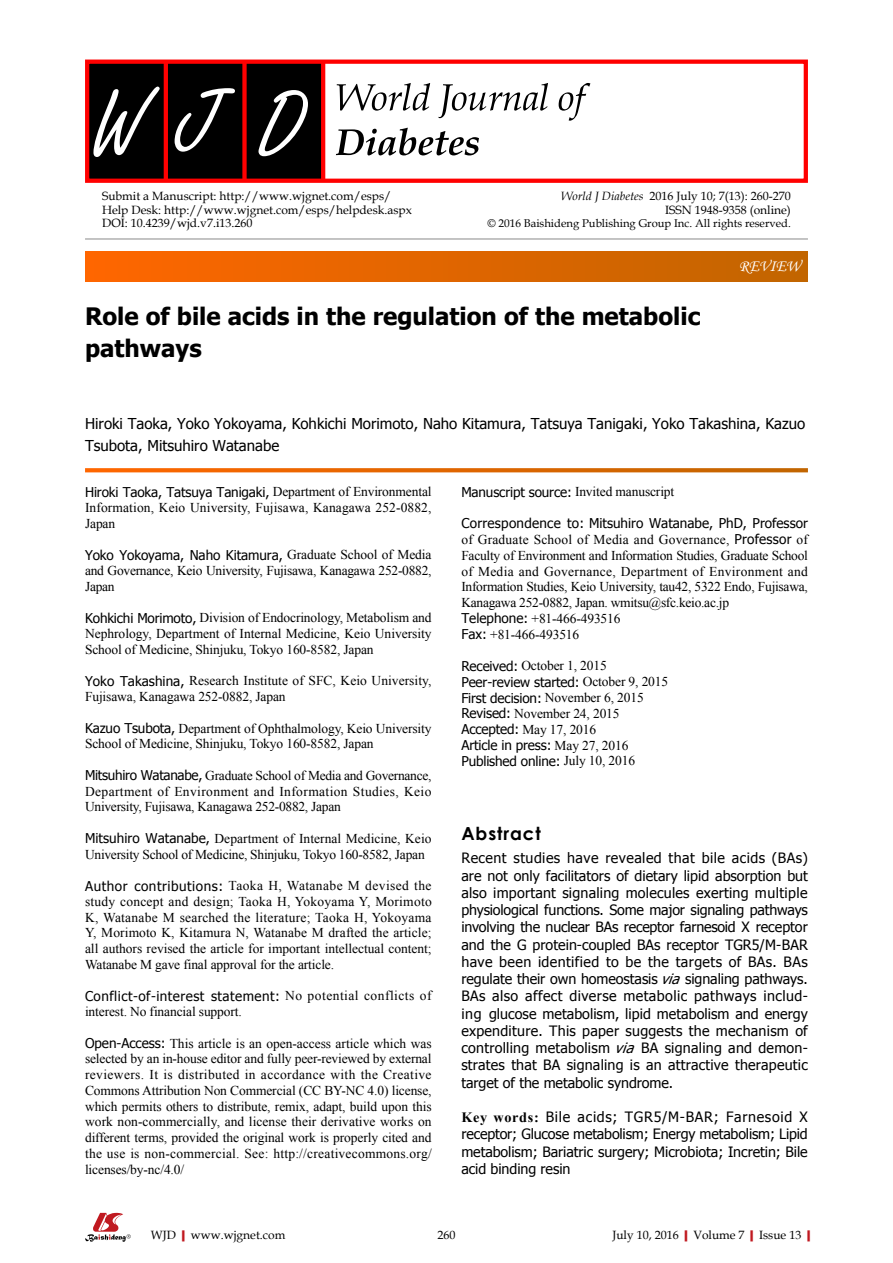
<style>
.page{position:relative;width:893px;height:1263px;background:#fff}
.page>*{position:absolute;margin:0;border:0;box-sizing:border-box;transform-origin:0 0}
.t1{font:700 24px/31.5px "Tahoma";color:#000}
.t2{font:700 18px "Century Gothic";letter-spacing:.05em;color:#000}
.t3{font:16.5px "Monotype Corsiva";color:#fff}
.t4{font:15px/22.5px "Tahoma";color:#000}
.t5{font:14.25px/17.2px "Tahoma";letter-spacing:-.005em;color:#000;text-align:justify}
.t6{font:13.5px/15.8px "Times New Roman";letter-spacing:-.01em;color:#000;text-align:justify}
.t7{font:13.5px/15.9px "Tahoma";letter-spacing:-.01em;color:#000}
.t8{font:12px/13.5px "Book Antiqua";color:#000}
.t9{font:11.25px "Book Antiqua";color:#000}
.s1{font-style:italic}
.s2{font-family:"Tahoma"}
.s3{font-family:"Times New Roman"}
.s4{font-family:"Times New Roman";font-weight:700}
.s5{font-weight:700;color:#c01920}
</style>
<div class="page">
<div style="left:85px;top:252px;width:723px;height:29px;background:linear-gradient(to right,#f60,#c16500)"></div>
<hr style="left:85px;top:239px;width:723px;height:1px;background:#898989">
<svg style="left:85px;top:468px;width:723px;height:4px;background:#e16b0a"></svg>
<svg style="left:85px;top:1213px;width:46px;height:29px"></svg>
<div style="left:87px;top:61px;width:236px;height:121px;background:#000"></div>
<hr style="left:164px;top:61px;width:4px;height:121px;background:#f00">
<div style="left:242px;top:61px;width:5px;height:121px;background:#f00"></div>
<hr style="left:321px;top:61px;width:4px;height:121px;background:#f00">
<div style="left:85px;top:60px;width:723px;height:123px;border:4px solid #f00"></div>
<svg style="left:258px;top:90px;width:50px;height:66px"></svg>
<svg style="left:175px;top:88px;width:60px;height:64px"></svg>
<svg style="left:93px;top:87px;width:67px;height:70px"></svg>
<svg style="left:337px;top:83px;width:253px;height:38px"></svg>
<svg style="left:336px;top:128px;width:143px;height:27px"></svg>
<p class="t8" style="left:102px;top:189px;width:311px">Submit a Manuscript: http://www.wjgnet.com/esps/<br>Help Desk: http://www.wjgnet.com/esps/helpdesk.aspx<br>DOI: 10.4239/wjd.v7.i13.260</p>
<p class="t8" style="left:561px;top:189px;width:231px;text-align:right"><span class="s1">World J Diabetes</span> 2016 July 10; 7(13): 260-270<br>ISSN 1948-9358 (online)</p>
<p class="t9" style="left:487px;top:215px;width:305px">© 2016 Baishideng Publishing Group Inc. All rights reserved.</p>
<p class="t1" style="left:85px;top:299px;width:617px">Role of bile acids in the regulation of the metabolic pathways</p>
<p class="t3" style="left:739px;top:256px;width:63px">REVIEW</p>
<p class="t4" style="left:85px;top:411px;width:722px">Hiroki Taoka, Yoko Yokoyama, Kohkichi Morimoto, Naho Kitamura, Tatsuya Tanigaki, Yoko Takashina, Kazuo<br>Tsubota, Mitsuhiro Watanabe</p>
<p class="t6" style="left:85px;top:484px;width:348px"><span class="s2">Hiroki Taoka, Tatsuya Tanigaki,</span> Department of Environmental Information, Keio University, Fujisawa, Kanagawa 252-0882, Japan</p>
<p class="t6" style="left:85px;top:547px;width:348px"><span class="s2">Yoko Yokoyama, Naho Kitamura,</span> Graduate School of Media and Governance, Keio University, Fujisawa, Kanagawa 252-0882, Japan</p>
<p class="t6" style="left:85px;top:610px;width:348px"><span class="s2">Kohkichi Morimoto,</span> Division of Endocrinology, Metabolism and Nephrology, Department of Internal Medicine, Keio University School of Medicine, Shinjuku, Tokyo 160-8582, Japan</p>
<p class="t6" style="left:85px;top:673px;width:348px"><span class="s2">Yoko Takashina,</span> Research Institute of SFC, Keio University,<br>Fujisawa, Kanagawa 252-0882, Japan</p>
<p class="t6" style="left:85px;top:720px;width:348px"><span class="s2">Kazuo Tsubota,</span> Department of Ophthalmology, Keio University<br>School of Medicine, Shinjuku, Tokyo 160-8582, Japan</p>
<p class="t6" style="left:85px;top:767px;width:348px"><span class="s2">Mitsuhiro Watanabe,</span> Graduate School of Media and Governance, Department of Environment and Information Studies, Keio University, Fujisawa, Kanagawa 252-0882, Japan</p>
<p class="t6" style="left:85px;top:830px;width:348px"><span class="s2">Mitsuhiro Watanabe,</span> Department of Internal Medicine, Keio<br>University School of Medicine, Shinjuku, Tokyo 160-8582, Japan</p>
<p class="t6" style="left:85px;top:877px;width:348px"><span class="s2">Author contributions:</span> Taoka H, Watanabe M devised the study concept and design; Taoka H, Yokoyama Y, Morimoto K, Watanabe M searched the literature; Taoka H, Yokoyama Y, Morimoto K, Kitamura N, Watanabe M drafted the article; all authors revised the article for important intellectual content; Watanabe M gave final approval for the article.</p>
<p class="t6" style="left:85px;top:988px;width:348px;line-height:15.3px"><span class="s2">Conflict-of-interest statement:</span> No potential conflicts of interest. No financial support.</p>
<p class="t6" style="left:85px;top:1035px;width:348px"><span class="s2">Open-Access:</span> This article is an open-access article which was selected by an in-house editor and fully peer-reviewed by external reviewers. It is distributed in accordance with the Creative Commons Attribution Non Commercial (CC BY-NC 4.0) license, which permits others to distribute, remix, adapt, build upon this work non-commercially, and license their derivative works on different terms, provided the original work is properly cited and the use is non-commercial. See: http://creativecommons.org/ licenses/by-nc/4.0/</p>
<p class="t7" style="left:461px;top:483px;width:214px">Manuscript source: <span class="s3">Invited manuscript</span></p>
<p class="t6" style="left:461px;top:516px;width:348px;text-align:left"><span class="s2">Correspondence to: Mitsuhiro Watanabe, PhD, Professor </span>of Graduate School of Media and Governance, <span class="s2">Professor</span> of Faculty of Environment and Information Studies, Graduate School of Media and Governance, Department of Environment and Information Studies, Keio University, tau42, 5322 Endo, Fujisawa, Kanagawa 252-0882, Japan. wmitsu@sfc.keio.ac.jp<br><span class="s2">Telephone:</span> +81-466-493516<br><span class="s2">Fax:</span> +81-466-493516</p>
<p class="t7" style="left:461px;top:657px;width:208px">Received: <span class="s3">October 1, 2015<br></span>Peer-review started: <span class="s3">October 9, 2015<br></span>First decision: <span class="s3">November 6, 2015<br></span>Revised: <span class="s3">November 24, 2015<br></span>Accepted: <span class="s3">May 17, 2016<br></span>Article in press: <span class="s3">May 27, 2016<br></span>Published online: <span class="s3">July 10, 2016</span></p>
<p class="t2" style="left:461px;top:819px;width:81px">Abstract</p>
<p class="t5" style="left:461px;top:849px;width:348px">Recent studies have revealed that bile acids (BAs) are not only facilitators of dietary lipid absorption but also important signaling molecules exerting multiple physiological functions. Some major signaling pathways involving the nuclear BAs receptor farnesoid X receptor and the G protein-coupled BAs receptor TGR5/M-BAR have been identified to be the targets of BAs. BAs regulate their own homeostasis <span class="s1">via</span> signaling pathways.<br>BAs also affect diverse metabolic pathways includ&shy;ing glucose metabolism, lipid metabolism and energy expenditure. This paper suggests the mechanism of controlling metabolism <span class="s1">via</span> BA signaling and demon&shy;strates that BA signaling is an attractive therapeutic target of the metabolic syndrome.</p>
<p class="t5" style="left:461px;top:1108px;width:348px"><span class="s4">Key words:</span> Bile acids; TGR5/M-BAR; Farnesoid X receptor; Glucose metabolism; Energy metabolism; Lipid metabolism; Bariatric surgery; Microbiota; Incretin; Bile acid binding resin</p>
<p class="t8" style="left:151px;top:1227px;width:136px">WJD<span class="s5">|</span>www.wjgnet.com</p>
<p class="t8" style="left:437px;top:1227px;width:19px">260</p>
<p class="t8" style="left:612px;top:1227px;width:205px">July 10, 2016<span class="s5">|</span>Volume 7<span class="s5">|</span>Issue 13<span class="s5">|</span></p>
</div>
